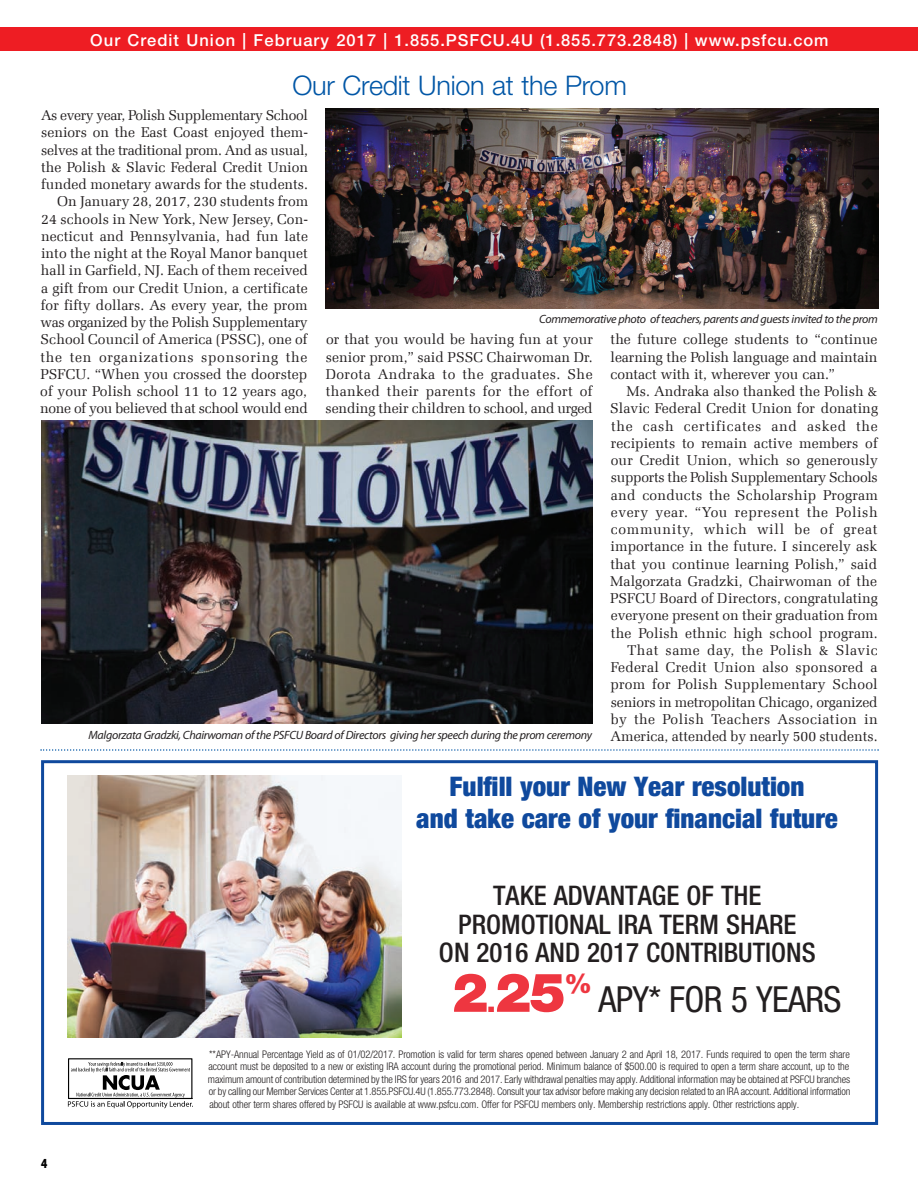
<style>
.page{position:relative;width:918px;height:1188px;background:#fff}
.page>*{position:absolute;margin:0;border:0;box-sizing:border-box;transform-origin:0 0}
.t1{font:900 54px "Helvetica Neue LT Pro";color:#ee3640}
.t2{font:condensed 36px "Helvetica Neue LT Pro";letter-spacing:-.02em;color:#231f20}
.t3{font:500 condensed 27px/28.5px "Helvetica Neue LT Pro";color:#231f20;text-align:center}
.t4{font:900 condensed 27px/32.4px "Helvetica Neue LT Pro";color:#0f499d;text-align:center}
.t5{font:300 27px "Helvetica Neue LT Pro";letter-spacing:-.01em;color:#0156a6}
.t6{font:500 16.5px "Helvetica Neue LT Pro";letter-spacing:.055em;color:#fff}
.t7{font:14.25px/17.2px "Zapf Ellipt EU";letter-spacing:.005em;color:#231f20;text-align:right}
.t8{font:900 condensed 13.95px "Myriad Pro NPL";color:#000}
.t9{font:italic 12px "Myriad Pro NPL";letter-spacing:-.025em;color:#231f20}
.t10{font:300 condensed 10.5px/12.6px "Helvetica Neue LT Pro";letter-spacing:-.01em;color:#231f20}
.s1{font-size:27px}
</style>
<div class="page">
<div style="left:0;top:28px;width:918px;height:23px;background:#ee1d23"></div>
<svg style="left:40px;top:749px;width:839px;height:2px"></svg>
<img style="left:326px;top:108px;width:552px;height:200px">
<img style="left:41px;top:421px;width:551px;height:303px">
<div style="left:41px;top:760px;width:837px;height:365px;border:3px solid #0f499d"></div>
<svg style="left:68px;top:1058px;width:125px;height:50px"></svg>
<img style="left:68px;top:776px;width:334px;height:261px">
<p class="t6" style="left:90px;top:34px;width:740px">Our Credit Union | February 2017 | 1.855.PSFCU.4U (1.855.773.2848) | www.psfcu.com</p>
<h3 class="t5" style="left:293px;top:76px;width:336px">Our Credit Union at the Prom</h3>
<p class="t7" style="left:40px;top:107px;width:270px">As every year, Polish Supplementary School seniors on the East Coast enjoyed them - selves at the traditional prom. And as usual, the Polish &amp; Slavic Federal Credit U nion funded monetary awards for the students.<br>On January 28, 2017, 230 students from 24 schools in New York, New Jersey, Con - necticut and Pennsylvania, had fun late into the night at the Royal Manor banquet hall in Garfield, NJ. Each of them received a gift from our Credit Union, a certificate for fifty dollars. As every year, the prom was organized by the Polish Su pplementary School Council of America (PSSC), one of the ten or ganizations spon soring the PSFCU. “When you crossed the doorstep of your Polish school 11 to 12 years ago, none of you be lieved that school would end</p>
<p class="t9" style="left:539px;top:315px;width:340px">Commemorative photo of teachers, parents and guests invited to the prom</p>
<p class="t7" style="left:326px;top:331px;width:269px;text-align:justify">or that you would be having fun at your senior prom,” said PSSC Chairwoman Dr.<br>Dorota Andraka to the graduates. She thanked their parents for the effort of sending their children to school, and urged</p>
<p class="t7" style="left:610px;top:331px;width:269px;text-align:justify">the future college students to “continue learning the Polish language and maintain contact with it, wherever you can.”</p>
<p class="t7" style="left:610px;top:383px;width:269px">Ms. Andraka also thanked the Polish &amp; Slavic Federal Credit Union for donating the cash certificates and asked the recipients to remain active members of our Credit Union, which so generously supports the Polish Supplementary Schools and conducts the Scholarship Program every year. “You represent the Polish community, which will be of great importance in the future. I sincerely ask that you continue learning Polish,” said Malgorzata Gradzki, Chair woman of the PSFCU Board of Directors, congratulating everyone present on their graduation from the Polish ethnic high school program.<br>That same day, the Polish &amp; Slavic Federal Credit Union also sponsored a prom for Polish Supplementary School seniors in metropolitan Chicago, organized by the Polish Teachers Association in America, attended by nearly 500 students.</p>
<p class="t9" style="left:89px;top:730px;width:505px">Malgorzata Gradzki, Chairwoman of the PSFCU Board of Directors giving her speech during the prom ceremony</p>
<h3 class="t4" style="left:416px;top:773px;width:423px">Fulfill your New Year resolution<br>and take care of your financial future</h3>
<h3 class="t3" style="left:439px;top:884px;width:378px">TAKE ADVANTAGE OF THE<br>PROMOTIONAL IRA TERM SHARE<br>ON 2016 AND 2017 CONTRIBUTIONS</h3>
<h1 class="t1" style="left:452px;top:973px;width:141px">2<span class="s1">.</span>25<sup>%</sup></h1>
<h2 class="t2" style="left:599px;top:986px;width:244px">APY* FOR 5 YEARS</h2>
<p class="t8" style="left:41px;top:1158px;width:8px">4</p>
<p class="t10" style="left:208px;top:1048px;width:644px">**APY-Annual Percentage Yield as of 01/02/2017. Promotion is valid for term shares opened between January 2 and April 18, 2017. Funds required to open the term share account must be deposited to a new or existing IRA account during the promotional period. Minimum balance of $500.00 is required to open a term share account, up to the maximum amount of contribution determined by the IRS for years 2016 and 2017. Early withdrawal penalties may apply. Additional information may be obtained at PSFCU branches or by calling our Member Services Center at 1.855.PSFCU.4U (1.855.773.2848). Consult your tax advisor before making any decision related to an IRA account. Additional information about other term shares offered by PSFCU is available at www.psfcu.com. Offer for PSFCU members only. Membership restrictions apply. Other restrictions apply.</p>
</div>
